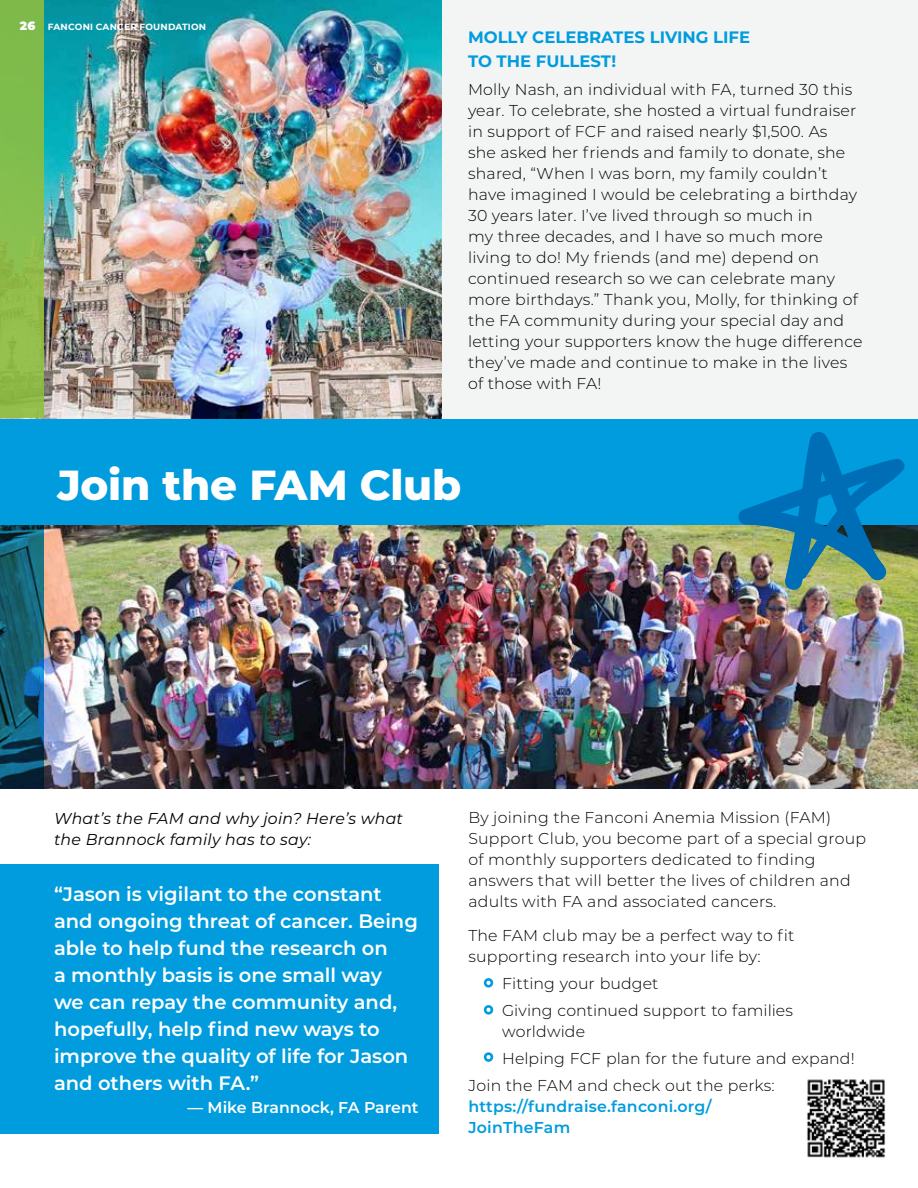
<style>
.page{position:relative;width:918px;height:1188px;background:#fff}
.page>*{position:absolute;margin:0;border:0;box-sizing:border-box;transform-origin:0 0}
.t1{font:800 42px "Montserrat";letter-spacing:-.005em;color:#fff}
.t2{font:600 19.5px/27px "Montserrat";color:#fff}
.t3{font:700 16.5px/24px "Montserrat";color:#009cdd}
.t4{font:300 15.75px/21px "Montserrat";letter-spacing:.015em;color:#000}
.t5{font:italic 15.75px/21px "Montserrat";letter-spacing:.015em;color:#000}
.t6{font:600 15.75px/21px "Montserrat";letter-spacing:.015em;color:#009cdd}
.t7{font:600 15.75px "Montserrat";color:#fff}
.t8{font:700 9px "Montserrat";letter-spacing:.025em;color:#fff}
.s1{font-weight:900;font-size:12px}
.s2{font-weight:400;font-size:45px;color:#009cdd}
</style>
<div class="page">
<div style="left:0;top:864px;width:439px;height:270px;background:#009cdd"></div>
<div style="left:0;top:418px;width:918px;height:108px;background:#009cdd"></div>
<div style="left:442px;top:0;width:476px;height:418px;background:#f3f4f4"></div>
<img style="left:44px;top:0;width:398px;height:418px">
<div style="left:0;top:0;width:44px;height:418px;background:linear-gradient(to bottom,#7abc4d,#95bd4a)"></div>
<img style="left:44px;top:526px;width:874px;height:263px">
<img style="left:738px;top:432px;width:168px;height:162px">
<svg style="left:0;top:526px;width:44px;height:263px"></svg>
<img style="left:807px;top:1079px;width:79px;height:79px">
<p class="t8" style="left:20px;top:21px;width:188px"><span class="s1">26</span> FANCONI CANCER FOUNDATION</p>
<p class="t3" style="left:468px;top:25px;width:284px">MOLLY CELEBRATES LIVING LIFE<br>TO THE FULLEST!</p>
<p class="t4" style="left:468px;top:78px;width:396px">Molly Nash, an individual with FA, turned 30 this year. To celebrate, she hosted a virtual fundraiser in support of FCF and raised nearly $1,500. As<br>she asked her friends and family to donate, she shared, “When I was born, my family couldn’t have imagined I would be celebrating a birthday 30 years later. I’ve lived through so much in<br>my three decades, and I have so much more living to do! My friends (and me) depend on continued research so we can celebrate many more birthdays.” Thank you, Molly, for thinking of the FA community during your special day and letting your supporters know the huge difference they’ve made and continue to make in the lives of those with FA!</p>
<h1 class="t1" style="left:57px;top:454px;width:405px">Join the FAM Club</h1>
<p class="t5" style="left:54px;top:807px;width:351px">What’s the FAM and why join? Here’s what the Brannock family has to say:</p>
<p class="t2" style="left:54px;top:880px;width:365px">“Jason is vigilant to the constant and ongoing threat of cancer. Being able to help fund the research on<br>a monthly basis is one small way<br>we can repay the community and, hopefully, help find new ways to improve the quality of life for Jason and others with FA.”</p>
<p class="t7" style="left:188px;top:1096px;width:232px">— Mike Brannock, FA Parent</p>
<p class="t4" style="left:468px;top:806px;width:399px">By joining the Fanconi Anemia Mission (FAM)<br>Support Club, you become part of a special group of monthly supporters dedicated to finding answers that will better the lives of children and adults with FA and associated cancers.</p>
<p class="t4" style="left:468px;top:925px;width:328px">The FAM club may be a perfect way to fit supporting research into your life by:</p>
<p class="t4" style="left:482px;top:973px;width:178px"><span class="s2">•</span> Fitting your budget</p>
<p class="t4" style="left:502px;top:1000px;width:292px;line-height:20.2px;text-indent:-20px"><span class="s2">•</span> Giving continued support to families worldwide</p>
<p class="t4" style="left:468px;top:1044px;width:388px;line-height:27.8px;text-indent:14px"><span class="s2">•</span> Helping FCF plan for the future and expand!<br>Join the FAM and check out the perks:</p>
<p class="t6" style="left:468px;top:1096px;width:245px">https://fundraise.fanconi.org/<br>JoinTheFam</p>
</div>
